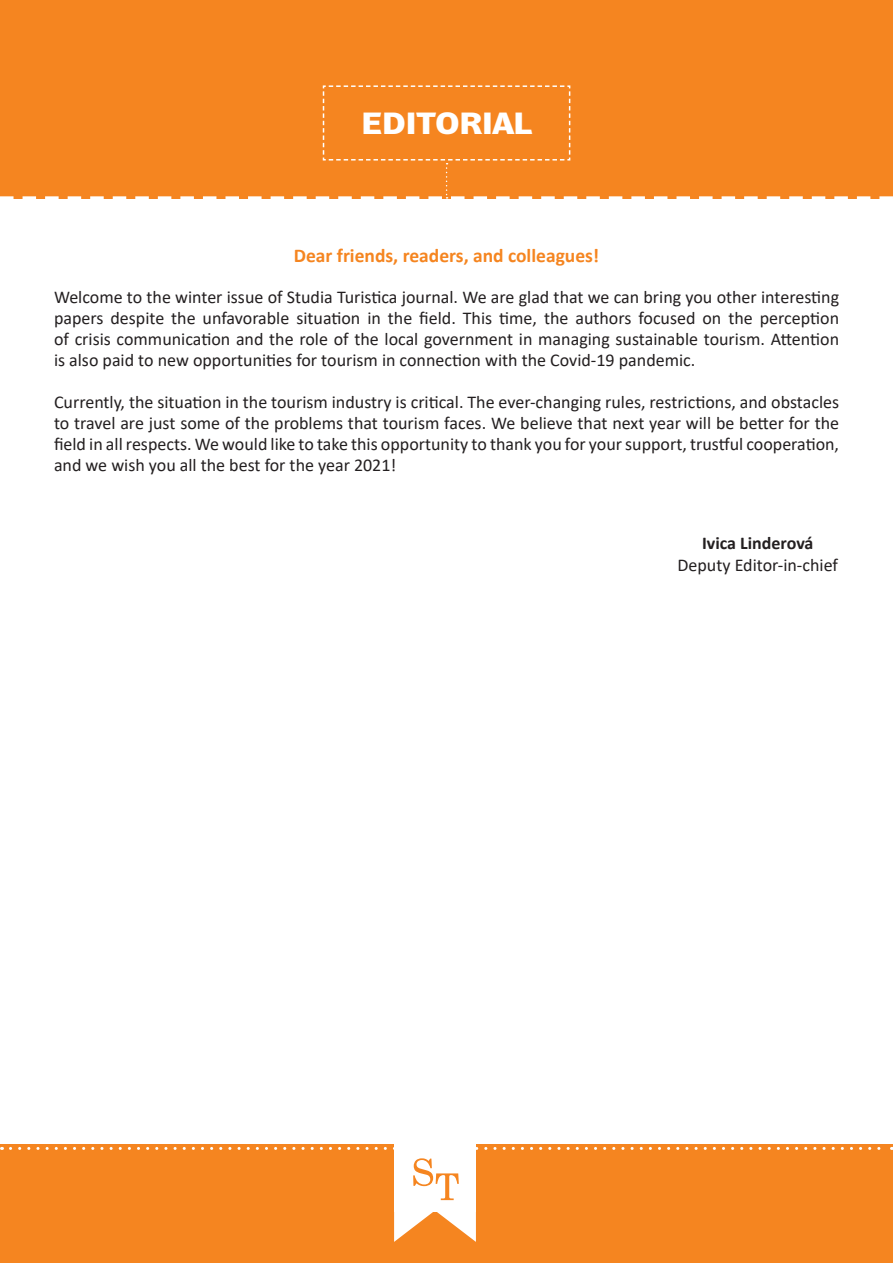
<style>
.page{position:relative;width:893px;height:1263px;background:#fff}
.page>*{position:absolute;margin:0;border:0;box-sizing:border-box;transform-origin:0 0}
.t1{font:700 30px "Dyna Grotesk DXE";letter-spacing:.015em;color:#fff}
.t2{font:700 19.5px "Calibri";color:#f58520}
.t3{font:18px/21px "Calibri";color:#231f20;text-align:justify}
.t4{font:700 18px "Calibri";color:#231f20}
</style>
<div class="page">
<div style="left:0;top:0;width:893px;height:199px;background:#f58520"></div>
<div style="left:0;top:1145px;width:893px;height:118px;background:#f58520"></div>
<svg style="left:10px;top:1147px;width:882px;height:3px"></svg>
<svg style="left:0;top:85px;width:893px;height:114px"></svg>
<svg style="left:394px;top:1211px;width:82px;height:31px"></svg>
<div style="left:394px;top:1144px;width:82px;height:67px;background:#fff"></div>
<svg style="left:413px;top:1158px;width:46px;height:42px"></svg>
<h1 class="t1" style="left:362px;top:106px;width:171px">EDITORIAL</h1>
<p class="t2" style="left:294px;top:241px;width:307px">Dear friends, readers, and colleagues!</p>
<p class="t3" style="left:54px;top:286px;width:787px">Welcome to the winter issue of Studia Turistica journal. We are glad that we can bring you other interesting papers despite the unfavorable situation in the field. This time, the authors focused on the perception of crisis communication and the role of the local government in managing sustainable tourism. Attention is also paid to new opportunities for tourism in connection with the Covid-19 pandemic.</p>
<p class="t3" style="left:54px;top:391px;width:787px">Currently, the situation in the tourism industry is critical. The ever-changing rules, restrictions, and obstacles to travel are just some of the problems that tourism faces. We believe that next year will be better for the field in all respects. We would like to take this opportunity to thank you for your support, trustful cooperation, and we wish you all the best for the year 2021!</p>
<p class="t4" style="left:702px;top:531px;width:113px">Ivica Linderová</p>
<p class="t3" style="left:677px;top:554px;width:162px">Deputy Editor-in-chief</p>
</div>
